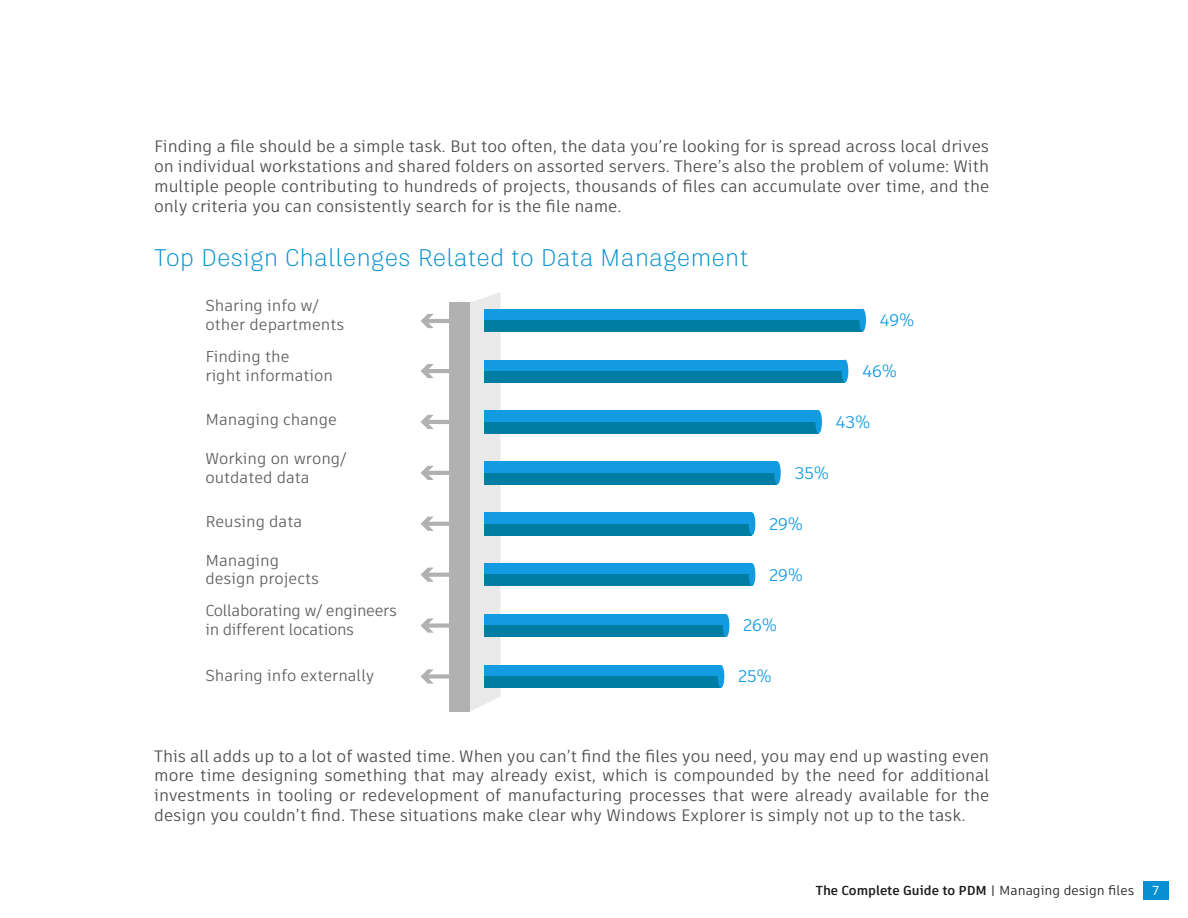
<style>
.page{position:relative;width:1188px;height:918px;background:#fff}
.page>*{position:absolute;margin:0;border:0;box-sizing:border-box;transform-origin:0 0}
.t1{font:300 24px "Artifakt Legend";color:#0690d1}
.t2{font:16.8px "Artifakt Element";color:#139be2}
.t3{font:16.5px/19.8px "Artifakt Element";color:#4d4d4d;text-align:justify}
.t4{font:15.75px/18.9px "Artifakt Element";color:#5f6062}
.t5{font:15.75px/18.9px "Artifakt Element";letter-spacing:-.02em;color:#5f6062}
.t6{font:700 13.05px "Artifakt Element";color:#1d1d1b}
.t7{font:13.05px "Artifakt Element";color:#fff}
.s1{font-weight:400}
</style>
<div class="page">
<div style="left:1143px;top:881px;width:26px;height:18px;background:#0690d1"></div>
<svg style="left:470px;top:292px;width:31px;height:419px;background:#e4e7e8"></svg>
<div style="left:485px;top:309px;width:378px;height:23px;background:#139be2"></div>
<div style="left:485px;top:360px;width:360px;height:23px;background:#139be2"></div>
<div style="left:485px;top:411px;width:334px;height:22px;background:#139be2"></div>
<div style="left:485px;top:461px;width:292px;height:23px;background:#139be2"></div>
<div style="left:485px;top:512px;width:267px;height:23px;background:#139be2"></div>
<div style="left:485px;top:563px;width:267px;height:23px;background:#139be2"></div>
<div style="left:485px;top:614px;width:241px;height:23px;background:#139be2"></div>
<div style="left:485px;top:665px;width:236px;height:23px;background:#139be2"></div>
<div style="left:485px;top:320px;width:378px;height:12px;background:#007da2"></div>
<div style="left:485px;top:371px;width:360px;height:12px;background:#007da2"></div>
<div style="left:485px;top:422px;width:334px;height:11px;background:#007da2"></div>
<div style="left:485px;top:473px;width:292px;height:11px;background:#007da2"></div>
<div style="left:485px;top:524px;width:267px;height:11px;background:#007da2"></div>
<div style="left:485px;top:575px;width:267px;height:11px;background:#007da2"></div>
<div style="left:485px;top:626px;width:241px;height:11px;background:#007da2"></div>
<div style="left:485px;top:676px;width:236px;height:12px;background:#007da2"></div>
<div style="left:449px;top:303px;width:21px;height:409px;background:#b1b1b1"></div>
<hr style="left:425px;top:319px;width:31px;height:4px;background:#b1b1b1">
<svg style="left:421px;top:314px;width:13px;height:14px"></svg>
<hr style="left:425px;top:369px;width:31px;height:4px;background:#b1b1b1">
<svg style="left:421px;top:364px;width:13px;height:14px"></svg>
<hr style="left:425px;top:420px;width:31px;height:4px;background:#b1b1b1">
<svg style="left:421px;top:415px;width:13px;height:14px"></svg>
<hr style="left:425px;top:471px;width:31px;height:4px;background:#b1b1b1">
<svg style="left:421px;top:466px;width:13px;height:14px"></svg>
<hr style="left:425px;top:522px;width:31px;height:4px;background:#b1b1b1">
<svg style="left:421px;top:517px;width:13px;height:14px"></svg>
<svg style="left:434px;top:573px;width:15px;height:4px"></svg>
<svg style="left:421px;top:568px;width:13px;height:14px"></svg>
<div style="left:425px;top:623px;width:31px;height:5px;background:#b1b1b1"></div>
<svg style="left:421px;top:618px;width:13px;height:15px"></svg>
<div style="left:425px;top:674px;width:31px;height:5px;background:#b1b1b1"></div>
<svg style="left:421px;top:669px;width:13px;height:15px"></svg>
<div style="left:859px;top:309px;width:7px;height:23px;background:#139be2;border-radius:50%"></div>
<div style="left:842px;top:360px;width:6px;height:23px;background:#139be2;border-radius:50%"></div>
<div style="left:815px;top:411px;width:7px;height:22px;background:#139be2;border-radius:50%"></div>
<div style="left:774px;top:461px;width:7px;height:23px;background:#139be2;border-radius:50%"></div>
<div style="left:749px;top:512px;width:6px;height:23px;background:#139be2;border-radius:50%"></div>
<div style="left:749px;top:563px;width:6px;height:23px;background:#139be2;border-radius:50%"></div>
<div style="left:723px;top:614px;width:6px;height:23px;background:#139be2;border-radius:50%"></div>
<div style="left:718px;top:665px;width:6px;height:23px;background:#139be2;border-radius:50%"></div>
<p class="t3" style="left:154px;top:137px;width:837px">Finding a file should be a simple task. But too often, the data you’re looking for is spread across local drives on individual workstations and shared folders on assorted servers. There’s also the problem of volume: With multiple people contributing to hundreds of projects, thousands of files can accumulate over time, and the only criteria you can consistently search for is the file name.</p>
<h1 class="t1" style="left:154px;top:240px;width:596px">Top Design Challenges Related to Data Management</h1>
<p class="t4" style="left:205px;top:296px;width:141px">Sharing info w/ other departments</p>
<p class="t4" style="left:205px;top:347px;width:129px">Finding the<br>right information</p>
<p class="t4" style="left:205px;top:410px;width:133px">Managing change</p>
<p class="t4" style="left:205px;top:449px;width:143px">Working on wrong/ outdated data</p>
<p class="t4" style="left:205px;top:512px;width:98px">Reusing data</p>
<p class="t4" style="left:205px;top:551px;width:115px">Managing design projects</p>
<p class="t5" style="left:205px;top:601px;width:193px">Collaborating w/ engineers in different locations</p>
<p class="t4" style="left:205px;top:666px;width:170px">Sharing info externally</p>
<p class="t2" style="left:880px;top:308px;width:36px">49%</p>
<p class="t2" style="left:862px;top:359px;width:36px">46%</p>
<p class="t2" style="left:836px;top:410px;width:36px">43%</p>
<p class="t2" style="left:795px;top:461px;width:36px">35%</p>
<p class="t2" style="left:769px;top:512px;width:35px">29%</p>
<p class="t2" style="left:769px;top:563px;width:35px">29%</p>
<p class="t2" style="left:743px;top:614px;width:35px">26%</p>
<p class="t2" style="left:738px;top:665px;width:35px">25%</p>
<p class="t3" style="left:154px;top:746px;width:837px">This all adds up to a lot of wasted time. When you can’t find the files you need, you may end up wasting even more time designing something that may already exist, which is compounded by the need for additional investments in tooling or redevelopment of manufacturing processes that were already available for the design you couldn’t find. These situations make clear why Windows Explorer is simply not up to the task.</p>
<p class="t6" style="left:816px;top:881px;width:320px">The Complete Guide to PDM <span class="s1">| Managing design files</span></p>
<p class="t7" style="left:1153px;top:881px;width:8px">7</p>
</div>
